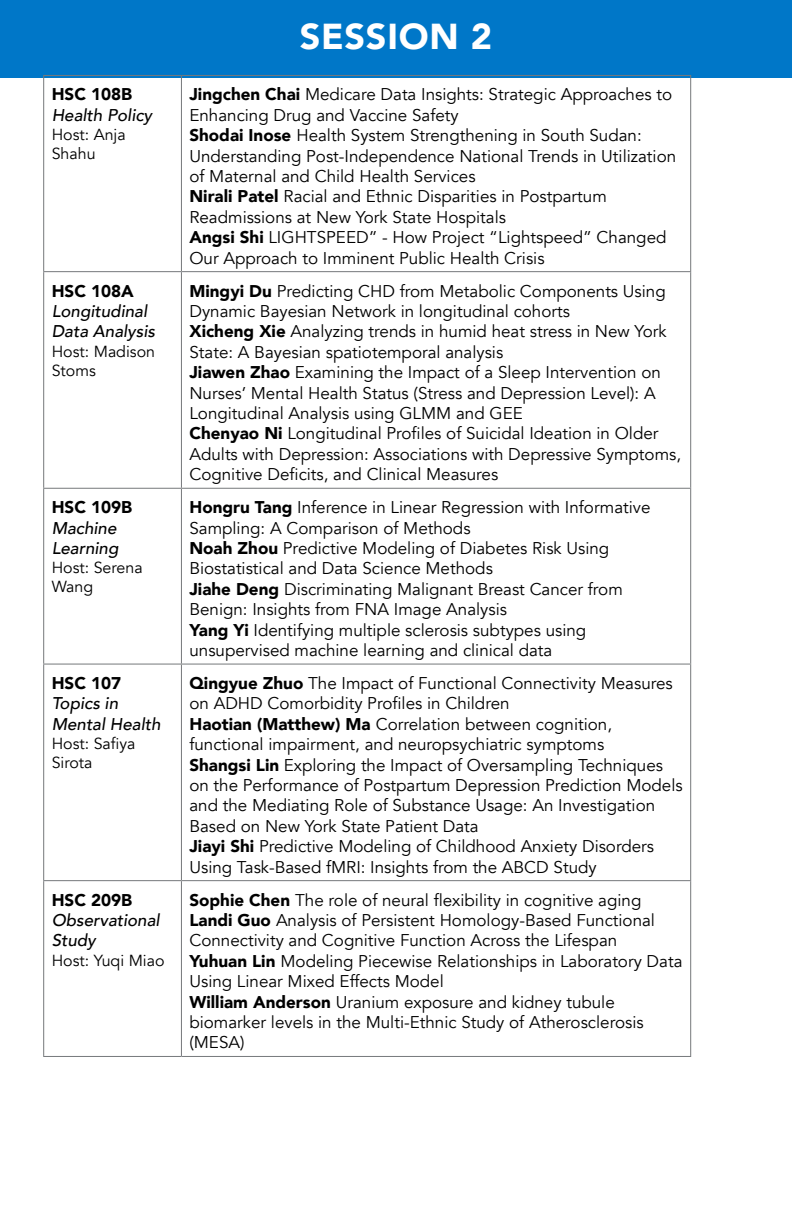
<style>
.page{position:relative;width:792px;height:1224px;background:#fff}
.page>*{position:absolute;margin:0;border:0;box-sizing:border-box;transform-origin:0 0}
.t1{font:900 36px "Avenir";letter-spacing:.02em;color:#fff}
.t2{font:17px/20.4px "Avenir";color:#000}
.t3{font:italic 500 17px/20.4px "Avenir";color:#000}
.t4{font:900 17px "Avenir";color:#000}
.t5{font:16px/19.2px "Avenir";color:#000}
.s1{font-weight:900}
</style>
<div class="page">
<div style="left:0;top:0;width:792px;height:78px;background:#0077c8"></div>
<hr style="left:43px;top:75px;width:138px;height:1px;background:#75787b">
<hr style="left:43px;top:76px;width:1px;height:195px;background:#75787b">
<hr style="left:181px;top:75px;width:510px;height:1px;background:#75787b">
<hr style="left:181px;top:76px;width:1px;height:195px;background:#75787b">
<hr style="left:690px;top:76px;width:1px;height:195px;background:#75787b">
<hr style="left:43px;top:271px;width:138px;height:1px;background:#75787b">
<hr style="left:43px;top:272px;width:1px;height:216px;background:#75787b">
<hr style="left:181px;top:271px;width:510px;height:1px;background:#75787b">
<hr style="left:181px;top:272px;width:1px;height:216px;background:#75787b">
<hr style="left:690px;top:272px;width:1px;height:216px;background:#75787b">
<hr style="left:43px;top:488px;width:138px;height:1px;background:#75787b">
<hr style="left:43px;top:489px;width:1px;height:175px;background:#75787b">
<hr style="left:181px;top:488px;width:510px;height:1px;background:#75787b">
<hr style="left:181px;top:489px;width:1px;height:175px;background:#75787b">
<hr style="left:690px;top:489px;width:1px;height:175px;background:#75787b">
<hr style="left:43px;top:664px;width:138px;height:1px;background:#75787b">
<hr style="left:43px;top:665px;width:1px;height:215px;background:#75787b">
<hr style="left:181px;top:664px;width:510px;height:1px;background:#75787b">
<hr style="left:181px;top:665px;width:1px;height:215px;background:#75787b">
<hr style="left:690px;top:665px;width:1px;height:215px;background:#75787b">
<hr style="left:43px;top:880px;width:138px;height:1px;background:#75787b">
<hr style="left:43px;top:881px;width:1px;height:175px;background:#75787b">
<hr style="left:181px;top:880px;width:510px;height:1px;background:#75787b">
<hr style="left:181px;top:881px;width:1px;height:175px;background:#75787b">
<hr style="left:690px;top:881px;width:1px;height:175px;background:#75787b">
<hr style="left:43px;top:1056px;width:138px;height:1px;background:#75787b">
<hr style="left:181px;top:1056px;width:510px;height:1px;background:#75787b">
<h1 class="t1" style="left:300px;top:6px;width:194px">SESSION 2</h1>
<p class="t4" style="left:52px;top:80px;width:82px">HSC 108B</p>
<p class="t3" style="left:52px;top:105px;width:102px">Health Policy</p>
<p class="t5" style="left:52px;top:125px;width:76px">Host: Anja<br>Shahu</p>
<p class="t2" style="left:189px;top:85px;width:488px"><span class="s1">Jingchen Chai</span> Medicare Data Insights: Strategic Approaches to Enhancing Drug and Vaccine Safety<br><span class="s1">Shodai Inose</span> Health System Strengthening in South Sudan:<br>Understanding Post-Independence National Trends in Utilization of Maternal and Child Health Services<br><span class="s1">Nirali Patel</span> Racial and Ethnic Disparities in Postpartum Readmissions at New York State Hospitals<br><span class="s1">Angsi Shi</span> LIGHTSPEED” - How Project “Lightspeed” Changed Our Approach to Imminent Public Health Crisis</p>
<p class="t4" style="left:52px;top:276px;width:84px">HSC 108A</p>
<p class="t3" style="left:52px;top:301px;width:105px">Longitudinal<br>Data Analysis</p>
<p class="t5" style="left:52px;top:342px;width:105px">Host: Madison<br>Stoms</p>
<p class="t2" style="left:189px;top:281px;width:493px"><span class="s1">Mingyi Du</span> Predicting CHD from Metabolic Components Using Dynamic Bayesian Network in longitudinal cohorts<br><span class="s1">Xicheng Xie</span> Analyzing trends in humid heat stress in New York State: A Bayesian spatiotemporal analysis<br><span class="s1">Jiawen Zhao</span> Examining the Impact of a Sleep Intervention on Nurses’ Mental Health Status (Stress and Depression Level): A Longitudinal Analysis using GLMM and GEE<br><span class="s1">Chenyao Ni</span> Longitudinal Profiles of Suicidal Ideation in Older Adults with Depression: Associations with Depressive Symptoms, Cognitive Deficits, and Clinical Measures</p>
<p class="t4" style="left:52px;top:493px;width:82px">HSC 109B</p>
<p class="t3" style="left:52px;top:518px;width:68px">Machine<br>Learning</p>
<p class="t5" style="left:52px;top:558px;width:92px">Host: Serena<br>Wang</p>
<p class="t2" style="left:189px;top:498px;width:463px"><span class="s1">Hongru Tang</span> Inference in Linear Regression with Informative Sampling: A Comparison of Methods<br><span class="s1">Noah Zhou</span> Predictive Modeling of Diabetes Risk Using Biostatistical and Data Science Methods<br><span class="s1">Jiahe Deng</span> Discriminating Malignant Breast Cancer from Benign: Insights from FNA Image Analysis<br><span class="s1">Yang Yi</span> Identifying multiple sclerosis subtypes using unsupervised machine learning and clinical data</p>
<p class="t4" style="left:52px;top:669px;width:71px">HSC 107</p>
<p class="t3" style="left:52px;top:694px;width:110px">Topics in<br>Mental Health</p>
<p class="t5" style="left:52px;top:734px;width:85px">Host: Safiya<br>Sirota</p>
<p class="t2" style="left:189px;top:673px;width:495px"><span class="s1">Qingyue Zhuo</span> The Impact of Functional Connectivity Measures on ADHD Comorbidity Profiles in Children<br><span class="s1">Haotian (Matthew) Ma</span> Correlation between cognition, functional impairment, and neuropsychiatric symptoms<br><span class="s1">Shangsi Lin</span> Exploring the Impact of Oversampling Techniques on the Performance of Postpartum Depression Prediction Models and the Mediating Role of Substance Usage: An Investigation Based on New York State Patient Data<br><span class="s1">Jiayi Shi</span> Predictive Modeling of Childhood Anxiety Disorders Using Task-Based fMRI: Insights from the ABCD Study</p>
<p class="t4" style="left:52px;top:885px;width:82px">HSC 209B</p>
<p class="t3" style="left:52px;top:910px;width:109px">Observational<br>Study</p>
<p class="t5" style="left:52px;top:951px;width:114px">Host: Yuqi Miao</p>
<p class="t2" style="left:189px;top:890px;width:495px"><span class="s1">Sophie Chen</span> The role of neural flexibility in cognitive aging <span class="s1">Landi Guo</span> Analysis of Persistent Homology-Based Functional Connectivity and Cognitive Function Across the Lifespan<br><span class="s1">Yuhuan Lin</span> Modeling Piecewise Relationships in Laboratory Data Using Linear Mixed Effects Model<br><span class="s1">William Anderson</span> Uranium exposure and kidney tubule biomarker levels in the Multi-Ethnic Study of Atherosclerosis (MESA)</p>
</div>
